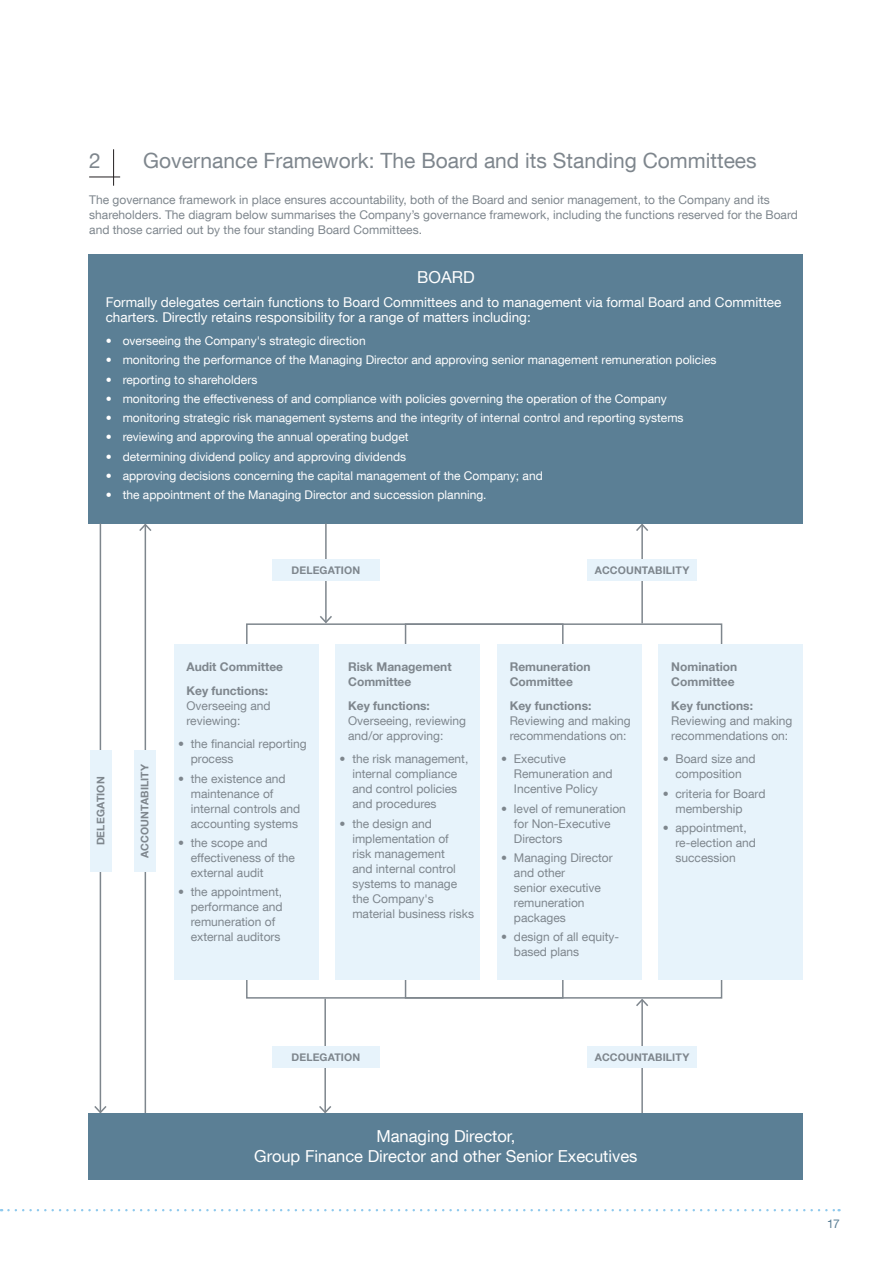
<style>
.page{position:relative;width:893px;height:1263px;background:#fff}
.page>*{position:absolute;margin:0;border:0;box-sizing:border-box;transform-origin:0 0}
.Heading_Level_2_Kate{font:21px "Helvetica Neue LT Com";color:#7e868d}
.White_text_Kate_cent{font:16.5px/19.5px "Helvetica Neue LT Com";color:#fff;text-align:center}
.White_text_Kate{font:13.5px/15px "Helvetica Neue LT Com";color:#fff}
.Body_text_Kate{font:12px/15px "Helvetica Neue LT Com";color:#7e868d}
.Large_body_text_inde{font:12px "Helvetica Neue LT Com";color:#fff}
.Table_points_Kate{font:12px/15px "Helvetica Neue LT Com";color:#7e868d}
.Body_text_Kate-2{font:700 12px/15px "Helvetica Neue LT Com";color:#7e868d}
.t1{font:12px "Helvetica Neue LT Com";color:#5b7f95}
.Footnote_Kate{font:700 10.5px "Helvetica Neue LT Com";letter-spacing:.01em;color:#7e868d}
.s1{font-weight:700}
</style>
<div class="page">
<svg style="left:8px;top:1209px;width:832px;height:2px"></svg>
<div style="left:89px;top:254px;width:714px;height:269px;background:#5b7f95"></div>
<div style="left:174px;top:644px;width:144px;height:335px;background:#e7f3fb"></div>
<div style="left:335px;top:644px;width:145px;height:335px;background:#e7f3fb"></div>
<div style="left:497px;top:644px;width:144px;height:335px;background:#e7f3fb"></div>
<div style="left:658px;top:644px;width:145px;height:335px;background:#e7f3fb"></div>
<hr style="left:100px;top:523px;width:1px;height:589px;background:#7e868d">
<svg style="left:94px;top:1104px;width:13px;height:9px"></svg>
<hr style="left:325px;top:523px;width:2px;height:99px;background:#7e868d">
<svg style="left:318px;top:614px;width:16px;height:10px"></svg>
<hr style="left:324px;top:999px;width:2px;height:113px;background:#7e868d">
<svg style="left:319px;top:1104px;width:12px;height:9px"></svg>
<hr style="left:641px;top:525px;width:2px;height:98px;background:#7e868d">
<svg style="left:634px;top:523px;width:16px;height:10px"></svg>
<hr style="left:641px;top:1000px;width:2px;height:113px;background:#7e868d">
<svg style="left:634px;top:997px;width:16px;height:11px"></svg>
<hr style="left:145px;top:525px;width:1px;height:588px;background:#7e868d">
<svg style="left:138px;top:523px;width:15px;height:10px"></svg>
<div style="left:90px;top:750px;width:21px;height:122px;background:#e7f3fb"></div>
<div style="left:134px;top:750px;width:21px;height:122px;background:#e7f3fb"></div>
<div style="left:272px;top:1047px;width:108px;height:21px;background:#e7f3fb"></div>
<div style="left:272px;top:560px;width:108px;height:21px;background:#e7f3fb"></div>
<div style="left:588px;top:560px;width:109px;height:21px;background:#e7f3fb"></div>
<div style="left:588px;top:1047px;width:109px;height:21px;background:#e7f3fb"></div>
<div style="left:89px;top:1113px;width:714px;height:67px;background:#5b7f95"></div>
<hr style="left:113px;top:149px;width:1px;height:37px;background:#231f20">
<hr style="left:89px;top:177px;width:31px;height:1px;background:#231f20">
<p class="Heading_Level_2_Kate" style="left:89px;top:148px;width:13px">2</p>
<p class="Heading_Level_2_Kate" style="left:143px;top:148px;width:615px">Governance Framework: The Board and its Standing Committees</p>
<p class="Body_text_Kate" style="left:89px;top:192px;width:710px">The governance framework in place ensures accountability, both of the Board and senior management, to the Company and its shareholders. The diagram below summarises the Company’s governance framework, including the functions reserved for the Board and those carried out by the four standing Board Committees.</p>
<p class="White_text_Kate_cent" style="left:417px;top:267px;width:59px">BOARD</p>
<p class="White_text_Kate" style="left:106px;top:294px;width:677px">Formally delegates certain functions to Board Committees and to management via formal Board and Committee charters. Directly retains responsibility for a range of matters including:</p>
<p class="Large_body_text_inde" style="left:106px;top:333px;width:261px">• overseeing the Company's strategic direction</p>
<p class="Large_body_text_inde" style="left:106px;top:353px;width:612px">• monitoring the performance of the Managing Director and approving senior management remuneration policies</p>
<p class="Large_body_text_inde" style="left:106px;top:372px;width:153px">• reporting to shareholders</p>
<p class="Large_body_text_inde" style="left:106px;top:391px;width:563px">• monitoring the effectiveness of and compliance with policies governing the operation of the Company</p>
<p class="Large_body_text_inde" style="left:106px;top:411px;width:579px">• monitoring strategic risk management systems and the integrity of internal control and reporting systems</p>
<p class="Large_body_text_inde" style="left:106px;top:430px;width:304px">• reviewing and approving the annual operating budget</p>
<p class="Large_body_text_inde" style="left:106px;top:449px;width:302px">• determining dividend policy and approving dividends</p>
<p class="Large_body_text_inde" style="left:106px;top:468px;width:439px">• approving decisions concerning the capital management of the Company; and</p>
<p class="Large_body_text_inde" style="left:106px;top:488px;width:382px">• the appointment of the Managing Director and succession planning.</p>
<p class="Footnote_Kate" style="left:94px;top:845px;width:70px;rotate:-90deg">DELEGATION</p>
<p class="Footnote_Kate" style="left:291px;top:564px;width:70px">DELEGATION</p>
<p class="Footnote_Kate" style="left:595px;top:564px;width:96px">ACCOUNTABILITY</p>
<p class="Footnote_Kate" style="left:138px;top:858px;width:96px;rotate:-90deg">ACCOUNTABILITY</p>
<p class="Body_text_Kate-2" style="left:187px;top:659px;width:98px">Audit Committee</p>
<p class="Body_text_Kate" style="left:187px;top:683px;width:86px"><span class="s1">Key functions:<br></span>Overseeing and reviewing:</p>
<p class="Body_text_Kate" style="left:191px;top:736px;width:118px;text-indent:-13px">• the financial reporting process</p>
<p class="Body_text_Kate" style="left:191px;top:771px;width:111px;text-indent:-13px">• the existence and maintenance of internal controls and accounting systems</p>
<p class="Body_text_Kate" style="left:191px;top:835px;width:106px;text-indent:-13px">• the scope and effectiveness of the external audit</p>
<p class="Body_text_Kate" style="left:191px;top:884px;width:93px;text-indent:-13px">• the appointment, performance and remuneration of external auditors</p>
<p class="Body_text_Kate-2" style="left:348px;top:659px;width:105px">Risk Management<br>Committee</p>
<p class="Body_text_Kate" style="left:348px;top:698px;width:119px"><span class="s1">Key functions:<br></span>Overseeing, reviewing and/or approving:</p>
<p class="Table_points_Kate" style="left:352px;top:751px;width:118px;text-indent:-13px">• the risk management, internal compliance and control policies and procedures</p>
<p class="Table_points_Kate" style="left:352px;top:816px;width:123px;text-indent:-13px">• the design and implementation of<br>risk management<br>and internal control systems to manage the Company's material business risks</p>
<p class="Body_text_Kate-2" style="left:510px;top:659px;width:82px">Remuneration<br>Committee</p>
<p class="Body_text_Kate" style="left:510px;top:698px;width:123px"><span class="s1">Key functions:<br></span>Reviewing and making recommendations on:</p>
<p class="Table_points_Kate" style="left:514px;top:751px;width:100px;text-indent:-13px">• Executive<br>Remuneration and<br>Incentive Policy</p>
<p class="Table_points_Kate" style="left:514px;top:801px;width:114px;text-indent:-13px">• level of remuneration for Non-Executive<br>Directors</p>
<p class="Table_points_Kate" style="left:514px;top:850px;width:100px;text-indent:-13px">• Managing Director and other<br>senior executive remuneration packages</p>
<p class="Table_points_Kate" style="left:514px;top:929px;width:107px;text-indent:-13px">• design of all equity&shy;based plans</p>
<p class="Body_text_Kate-2" style="left:671px;top:659px;width:67px">Nomination<br>Committee</p>
<p class="Body_text_Kate" style="left:671px;top:698px;width:123px"><span class="s1">Key functions:<br></span>Reviewing and making recommendations on:</p>
<p class="Table_points_Kate" style="left:663px;top:751px;width:94px;text-align:center">• Board size and composition</p>
<p class="Table_points_Kate" style="left:675px;top:786px;width:91px;text-indent:-13px">• criteria for Board membership</p>
<p class="Table_points_Kate" style="left:675px;top:820px;width:82px;text-indent:-13px">• appointment, re-election and succession</p>
<p class="Footnote_Kate" style="left:291px;top:1051px;width:70px">DELEGATION</p>
<p class="Footnote_Kate" style="left:595px;top:1051px;width:96px">ACCOUNTABILITY</p>
<p class="White_text_Kate_cent" style="left:254px;top:1126px;width:385px">Managing Director,<br>Group Finance Director and other Senior Executives</p>
<p class="t1" style="left:827px;top:1216px;width:14px">17</p>
</div>
